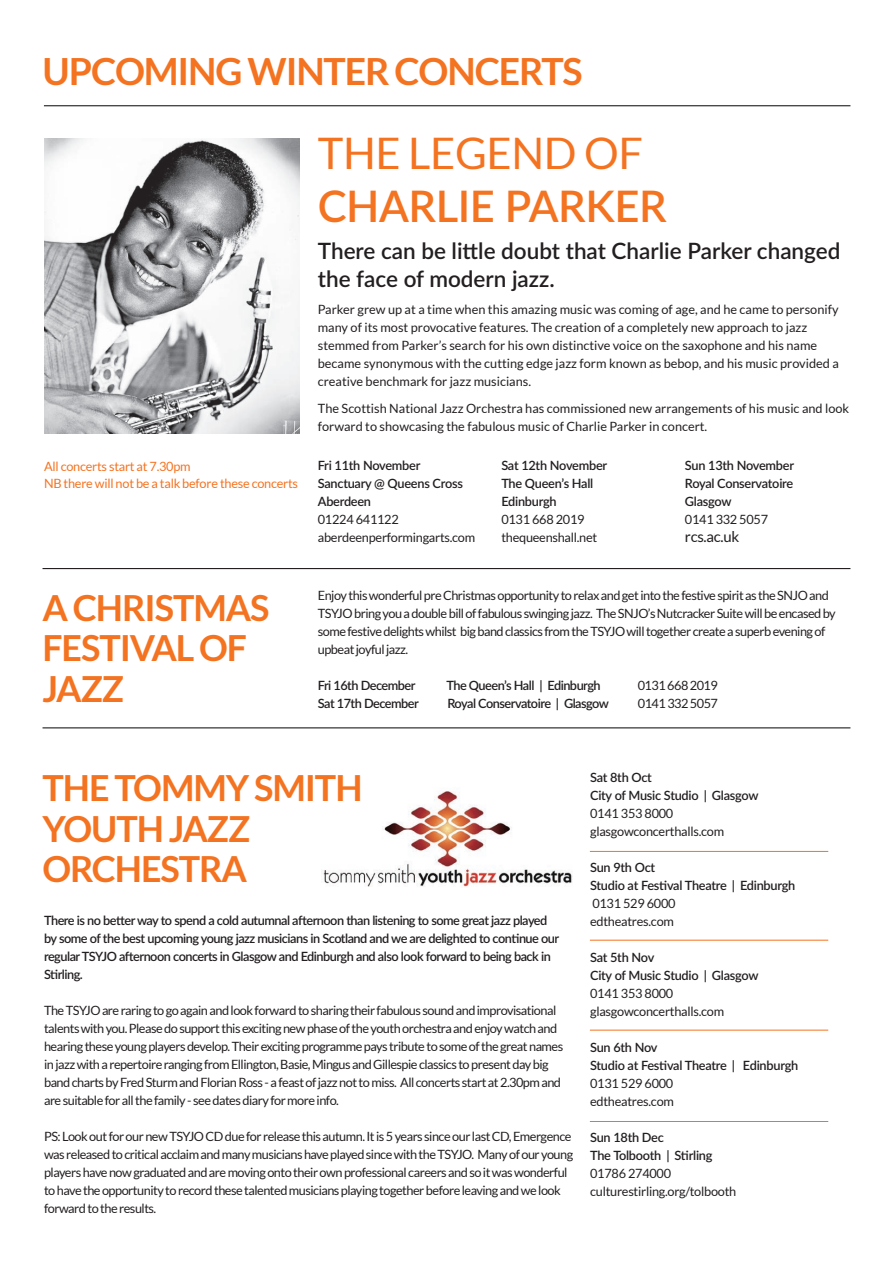
<style>
.page{position:relative;width:893px;height:1263px;background:#fff}
.page>*{position:absolute;margin:0;border:0;box-sizing:border-box;transform-origin:0 0}
.t1{font:600 43.5px "Lato";letter-spacing:-.01em;color:#f47321}
.t2{font:43.5px "Lato";letter-spacing:-.01em;color:#f47321}
.t3{font:700 37.5px "Lato";letter-spacing:-.03em;color:#f47321}
.t4{font:700 36px/40.5px "Lato";letter-spacing:-.03em;color:#f47321}
.t5{font:600 22.5px/28.5px "Lato";color:#231f20}
.t6{font:15px "Lato";letter-spacing:-.02em;color:#231f20}
.t7{font:12.75px/18px "Lato";letter-spacing:-.04em;color:#231f20}
.t8{font:12.75px/18px "Lato";color:#231f20}
.t9{font:600 12.75px/18px "Lato";letter-spacing:-.04em;color:#231f20}
.t10{font:600 12.75px/18px "Lato";letter-spacing:-.02em;color:#231f20}
.t11{font:12.75px/18px "Lato";letter-spacing:-.02em;color:#231f20}
.t12{font:12.75px/17.2px "Lato";letter-spacing:-.02em;color:#f47321}
</style>
<div class="page">
<img style="left:323px;top:791px;width:249px;height:96px">
<img style="left:44px;top:139px;width:256px;height:295px">
<hr style="left:44px;top:105px;width:806px;height:1px;background:#231f20">
<hr style="left:43px;top:568px;width:807px;height:1px;background:#231f20">
<hr style="left:43px;top:727px;width:807px;height:1px;background:#231f20">
<hr style="left:590px;top:851px;width:238px;height:1px;background:#f47321">
<hr style="left:590px;top:940px;width:238px;height:1px;background:#f47321">
<hr style="left:590px;top:1030px;width:238px;height:1px;background:#f47321">
<hr style="left:590px;top:1121px;width:238px;height:1px;background:#f47321">
<h2 class="t3" style="left:43px;top:50px;width:542px">UPCOMING WINTER CONCERTS</h2>
<p class="t12" style="left:44px;top:458px;width:256px">All concerts start at 7.30pm<br>NB there will not be a talk before these concerts</p>
<h3 class="t4" style="left:43px;top:587px;width:229px">A CHRISTMAS<br>FESTIVAL OF<br>JAZZ</h3>
<h1 class="t2" style="left:318px;top:129px;width:327px">THE LEGEND OF</h1>
<h1 class="t1" style="left:318px;top:174px;width:350px">CHARLIE PARKER</h1>
<h3 class="t5" style="left:318px;top:235px;width:524px">There can be little doubt that Charlie Parker changed the face of modern jazz.</h3>
<p class="t8" style="left:318px;top:300px;width:523px">Parker grew up at a time when this amazing music was coming of age, and he came to personify many of its most provocative features. The creation of a completely new approach to jazz stemmed from Parker’s search for his own distinctive voice on the saxophone and his name became synonymous with the cutting edge jazz form known as bebop, and his music provided a creative benchmark for jazz musicians.</p>
<p class="t8" style="left:318px;top:399px;width:533px">The Scottish National Jazz Orchestra has commissioned new arrangements of his music and look forward to showcasing the fabulous music of Charlie Parker in concert.</p>
<p class="t10" style="left:318px;top:455px;width:147px">Fri 11th November<br>Sanctuary @ Queens Cross<br>Aberdeen</p>
<p class="t11" style="left:318px;top:510px;width:159px">01224 641122 aberdeenperformingarts.com</p>
<p class="t10" style="left:501px;top:455px;width:107px">Sat 12th November<br>The Queen’s Hall<br>Edinburgh</p>
<p class="t11" style="left:501px;top:510px;width:97px">0131 668 2019 thequeenshall.net</p>
<p class="t9" style="left:685px;top:455px;width:111px;text-align:justify">Sun 13th November Royal Conservatoire Glasgow</p>
<p class="t11" style="left:685px;top:510px;width:85px">0141 332 5057</p>
<p class="t6" style="left:685px;top:528px;width:56px">rcs.ac.uk</p>
<p class="t7" style="left:318px;top:586px;width:519px">Enjoy this wonderful pre Christmas opportunity to relax and get into the festive spirit as the SNJO and TSYJO bring you a double bill of fabulous swinging jazz. The SNJO’s Nutcracker Suite will be encased by some festive delights whilst big band classics from the TSYJO will together create a superb evening of upbeat joyful jazz.</p>
<p class="t9" style="left:318px;top:676px;width:99px">Fri 16th December</p>
<p class="t9" style="left:446px;top:676px;width:156px">The Queen’s Hall | Edinburgh</p>
<p class="t7" style="left:638px;top:676px;width:82px">0131 668 2019</p>
<p class="t9" style="left:318px;top:694px;width:103px">Sat 17th December</p>
<p class="t9" style="left:447px;top:694px;width:163px">Royal Conservatoire | Glasgow</p>
<p class="t7" style="left:638px;top:694px;width:82px">0141 332 5057</p>
<h3 class="t4" style="left:43px;top:767px;width:322px">THE TOMMY SMITH<br>YOUTH JAZZ<br>ORCHESTRA</h3>
<p class="t9" style="left:44px;top:911px;width:517px">There is no better way to spend a cold autumnal afternoon than listening to some great jazz played by some of the best upcoming young jazz musicians in Scotland and we are delighted to continue our regular TSYJO afternoon concerts in Glasgow and Edinburgh and also look forward to being back in Stirling.</p>
<p class="t7" style="left:44px;top:1002px;width:521px">The TSYJO are raring to go again and look forward to sharing their fabulous sound and improvisational talents with you. Please do support this exciting new phase of the youth orchestra and enjoy watch and hearing these young players develop. Their exciting programme pays tribute to some of the great names in jazz with a repertoire ranging from Ellington, Basie, Mingus and Gillespie classics to present day big band charts by Fred Sturm and Florian Ross - a feast of jazz not to miss. All concerts start at 2.30pm and are suitable for all the family - see dates diary for more info.</p>
<p class="t7" style="left:44px;top:1128px;width:531px">PS: Look out for our new TSYJO CD due for release this autumn. It is 5 years since our last CD, Emergence was released to critical acclaim and many musicians have played since with the TSYJO. Many of our young players have now graduated and are moving onto their own professional careers and so it was wonderful to have the opportunity to record these talented musicians playing together before leaving and we look forward to the results.</p>
<p class="t10" style="left:590px;top:768px;width:170px">Sat 8th Oct<br>City of Music Studio | Glasgow</p>
<p class="t11" style="left:590px;top:804px;width:136px">0141 353 8000 glasgowconcerthalls.com</p>
<p class="t10" style="left:590px;top:858px;width:207px">Sun 9th Oct<br>Studio at Festival Theatre | Edinburgh</p>
<p class="t11" style="left:590px;top:894px;width:87px">0131 529 6000 edtheatres.com</p>
<p class="t10" style="left:590px;top:948px;width:170px">Sat 5th Nov<br>City of Music Studio | Glasgow</p>
<p class="t11" style="left:590px;top:984px;width:136px">0141 353 8000 glasgowconcerthalls.com</p>
<p class="t10" style="left:590px;top:1038px;width:210px">Sun 6th Nov<br>Studio at Festival Theatre | Edinburgh</p>
<p class="t11" style="left:590px;top:1074px;width:85px">0131 529 6000 edtheatres.com</p>
<p class="t10" style="left:590px;top:1128px;width:124px">Sun 18th Dec<br>The Tolbooth | Stirling</p>
<p class="t11" style="left:590px;top:1164px;width:148px">01786 274000 culturestirling.org/tolbooth</p>
</div>
